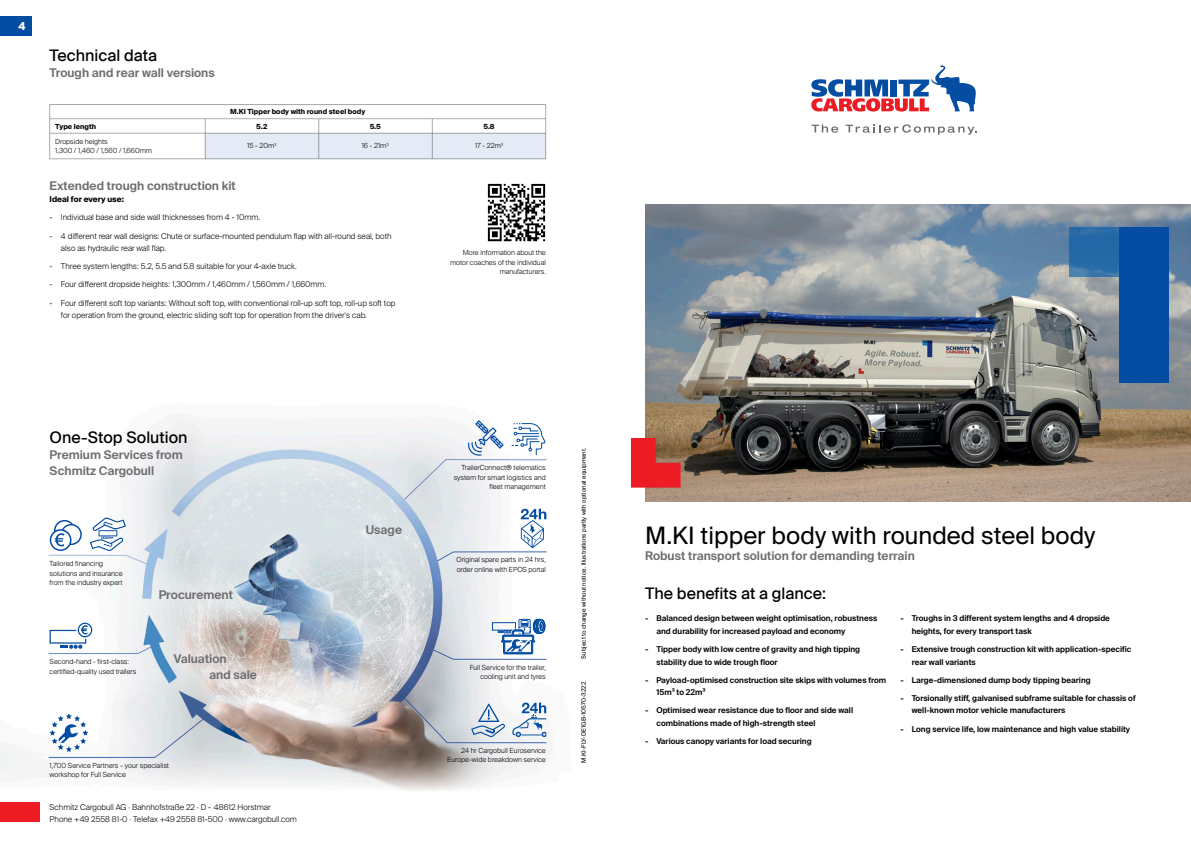
<style>
.page{position:relative;width:1191px;height:842px;background:#fff}
.page>*{position:absolute;margin:0;border:0;box-sizing:border-box;transform-origin:0 0}
.Headline_title{font:24px "Suisse Intl";color:#000}
.Headline{font:16px "Suisse Intl";color:#000}
.Subhead_grey{font:600 12px/16px "Suisse Intl";color:#6d6d71}
.Subhead_grey_-_right{font:600 12px "Suisse Intl";color:#6d6d71}
.Page_number_-_left{font:700 11px "Suisse Intl";color:#fff}
.t1{font:600 8px/12.5px "Suisse Intl";color:#000}
.Copy{font:300 8px/12.5px "Suisse Intl";color:#000}
.Copy-2{font:700 8px "Suisse Intl";color:#000}
.Legend_-_right{font:300 7px/9.5px "Suisse Intl";color:#000;text-align:right}
.Legend{font:300 7px/9.5px "Suisse Intl";color:#000}
.Legend_bold_-_middle{font:700 7px "Suisse Intl";color:#000}
.Legend_-_middle{font:300 7px "Suisse Intl";color:#000}
.Legend_bold{font:700 7px "Suisse Intl";color:#000}
.Bottom_line{font:6px "Suisse Intl";color:#000}
</style>
<div class="page">
<img style="left:0;top:419px;width:550px;height:372px">
<svg style="left:468px;top:420px;width:36px;height:36px"></svg>
<svg style="left:510px;top:423px;width:35px;height:33px"></svg>
<svg style="left:521px;top:509px;width:25px;height:39px"></svg>
<svg style="left:484px;top:618px;width:64px;height:42px"></svg>
<svg style="left:50px;top:623px;width:42px;height:26px"></svg>
<svg style="left:50px;top:520px;width:32px;height:31px"></svg>
<svg style="left:90px;top:517px;width:36px;height:34px"></svg>
<svg style="left:50px;top:713px;width:38px;height:39px"></svg>
<svg style="left:512px;top:702px;width:34px;height:35px"></svg>
<svg style="left:471px;top:704px;width:34px;height:33px"></svg>
<img style="left:645px;top:204px;width:546px;height:298px">
<img style="left:49px;top:104px;width:498px;height:56px">
<img style="left:487px;top:183px;width:59px;height:59px">
<div style="left:0;top:802px;width:40px;height:20px;background:#ec1b24"></div>
<svg style="left:631px;top:438px;width:49px;height:50px;background:#d22f2e"></svg>
<svg style="left:1069px;top:227px;width:49px;height:49px;background:#296ca7"></svg>
<div style="left:1118px;top:227px;width:50px;height:156px;background:#044da2"></div>
<div style="left:0;top:16px;width:31px;height:19px;background:#044da2"></div>
<svg style="left:811px;top:125px;width:27px;height:8px"></svg>
<svg style="left:845px;top:124px;width:131px;height:11px"></svg>
<svg style="left:811px;top:66px;width:165px;height:46px"></svg>
<p class="Page_number_-_left" style="left:19px;top:20px;width:8px">4</p>
<p class="Headline" style="left:50px;top:46px;width:109px">Technical data</p>
<p class="Subhead_grey" style="left:50px;top:64px;width:167px">Trough and rear wall versions</p>
<p class="Legend_bold" style="left:55px;top:122px;width:42px">Type length</p>
<p class="Legend_bold_-_middle" style="left:230px;top:108px;width:137px">M.KI Tipper body with round steel body</p>
<p class="Legend_bold_-_middle" style="left:256px;top:122px;width:13px">5.2</p>
<p class="Legend_bold_-_middle" style="left:370px;top:122px;width:13px">5.5</p>
<p class="Legend_bold_-_middle" style="left:483px;top:122px;width:13px">5.8</p>
<p class="Legend" style="left:55px;top:137px;width:98px">Dropside heights<br>1,300 / 1,460 / 1,560 / 1,660mm</p>
<p class="Legend_-_middle" style="left:247px;top:142px;width:31px">15 - 20m<sup>3</sup></p>
<p class="Legend_-_middle" style="left:362px;top:142px;width:29px">16 - 21m<sup>3</sup></p>
<p class="Legend_-_middle" style="left:475px;top:142px;width:30px">17 - 22m<sup>3</sup></p>
<p class="Subhead_grey" style="left:50px;top:178px;width:188px">Extended trough construction kit</p>
<p class="Copy-2" style="left:50px;top:195px;width:76px">Ideal for every use:</p>
<p class="Copy" style="left:50px;top:211px;width:212px">- Individual base and side wall thicknesses from 4 - 10mm.</p>
<p class="Copy" style="left:61px;top:230px;width:332px;text-indent:-11px">- 4 different rear wall designs: Chute or surface-mounted pendulum flap with all-round seal, both also as hydraulic rear wall flap.</p>
<p class="Copy" style="left:50px;top:260px;width:249px">- Three system lengths: 5.2, 5.5 and 5.8 suitable for your 4-axle truck.</p>
<p class="Copy" style="left:50px;top:278px;width:278px">- Four different dropside heights: 1,300mm / 1,460mm / 1,560mm / 1,660mm.</p>
<p class="Copy" style="left:61px;top:297px;width:336px;text-indent:-11px">- Four different soft top variants: Without soft top, with conventional roll-up soft top, roll-up soft top for operation from the ground, electric sliding soft top for operation from the driver's cab.</p>
<p class="Legend_-_right" style="left:450px;top:248px;width:97px">More information about the motor coaches of the individual manufacturers.</p>
<p class="Headline" style="left:50px;top:428px;width:139px">One-Stop Solution</p>
<p class="Subhead_grey" style="left:50px;top:447px;width:135px">Premium Services from<br>Schmitz Cargobull</p>
<p class="Legend" style="left:50px;top:559px;width:75px">Tailored financing solutions and insurance from the industry expert</p>
<p class="Legend" style="left:50px;top:657px;width:81px">Second-hand - first-class:</p>
<p class="Legend" style="left:50px;top:666px;width:88px">certified-quality used trailers</p>
<p class="Subhead_grey" style="left:159px;top:587px;width:76px">Procurement</p>
<p class="Subhead_grey" style="left:174px;top:651px;width:54px">Valuation</p>
<p class="Subhead_grey" style="left:209px;top:667px;width:49px">and sale</p>
<p class="Legend" style="left:50px;top:761px;width:121px">1,700 Service Partners – your specialist workshop for Full Service</p>
<p class="Copy" style="left:50px;top:801px;width:249px">Schmitz Cargobull AG · Bahnhofstraße 22 · D - 48612 Horstmar<br>Phone +49 2558 81-0 · Telefax +49 2558 81-500 · www.cargobull.com</p>
<p class="Subhead_grey_-_right" style="left:366px;top:523px;width:38px">Usage</p>
<p class="Legend_-_right" style="left:461px;top:463px;width:86px">TrailerConnect® telematics</p>
<p class="Legend_-_right" style="left:454px;top:473px;width:94px">system for smart logistics and</p>
<p class="Legend_-_right" style="left:489px;top:482px;width:58px">fleet management</p>
<p class="Legend_-_right" style="left:456px;top:555px;width:91px">Original spare parts in 24 hrs,</p>
<p class="Legend_-_right" style="left:457px;top:564px;width:91px">order online with EPOS portal</p>
<p class="Legend_-_right" style="left:470px;top:663px;width:78px">Full Service for the trailer,</p>
<p class="Legend_-_right" style="left:480px;top:672px;width:67px">cooling unit and tyres</p>
<p class="Legend_-_right" style="left:461px;top:745px;width:86px">24 hr Cargobull Euroservice</p>
<p class="Legend_-_right" style="left:447px;top:755px;width:100px">Europe-wide breakdown service</p>
<p class="Bottom_line" style="left:580px;top:659px;width:212px;rotate:-90deg">Subject to change without notice. Illustrations partly with optional equipment.</p>
<p class="Bottom_line" style="left:580px;top:762px;width:82px;rotate:-90deg">M.KI-FLY-DE1GB-10570-3222</p>
<p class="Headline_title" style="left:645px;top:521px;width:452px">M.KI tipper body with rounded steel body</p>
<p class="Subhead_grey" style="left:645px;top:547px;width:271px">Robust transport solution for demanding terrain</p>
<p class="Headline" style="left:645px;top:584px;width:182px">The benefits at a glance:</p>
<p class="t1" style="left:656px;top:612px;width:222px;text-indent:-11px">- Balanced design between weight optimisation, robustness and durability for increased payload and economy</p>
<p class="t1" style="left:656px;top:643px;width:205px;text-indent:-11px">- Tipper body with low centre of gravity and high tipping stability due to wide trough floor</p>
<p class="t1" style="left:656px;top:674px;width:231px;text-indent:-11px">- Payload-optimised construction site skips with volumes from<br>15m³ to 22m³</p>
<p class="t1" style="left:656px;top:704px;width:198px;text-indent:-11px">- Optimised wear resistance due to floor and side wall combinations made of high-strength steel</p>
<p class="t1" style="left:645px;top:735px;width:168px">- Various canopy variants for load securing</p>
<p class="t1" style="left:911px;top:612px;width:200px;text-indent:-11px">- Troughs in 3 different system lengths and 4 dropside heights, for every transport task</p>
<p class="t1" style="left:911px;top:643px;width:221px;text-indent:-11px">- Extensive trough construction kit with application-specific rear wall variants</p>
<p class="t1" style="left:900px;top:674px;width:192px">- Large-dimensioned dump body tipping bearing</p>
<p class="t1" style="left:911px;top:692px;width:225px;text-indent:-11px">- Torsionally stiff, galvanised subframe suitable for chassis of well-known motor vehicle manufacturers</p>
<p class="t1" style="left:900px;top:722px;width:231px">- Long service life, low maintenance and high value stability</p>
</div>
